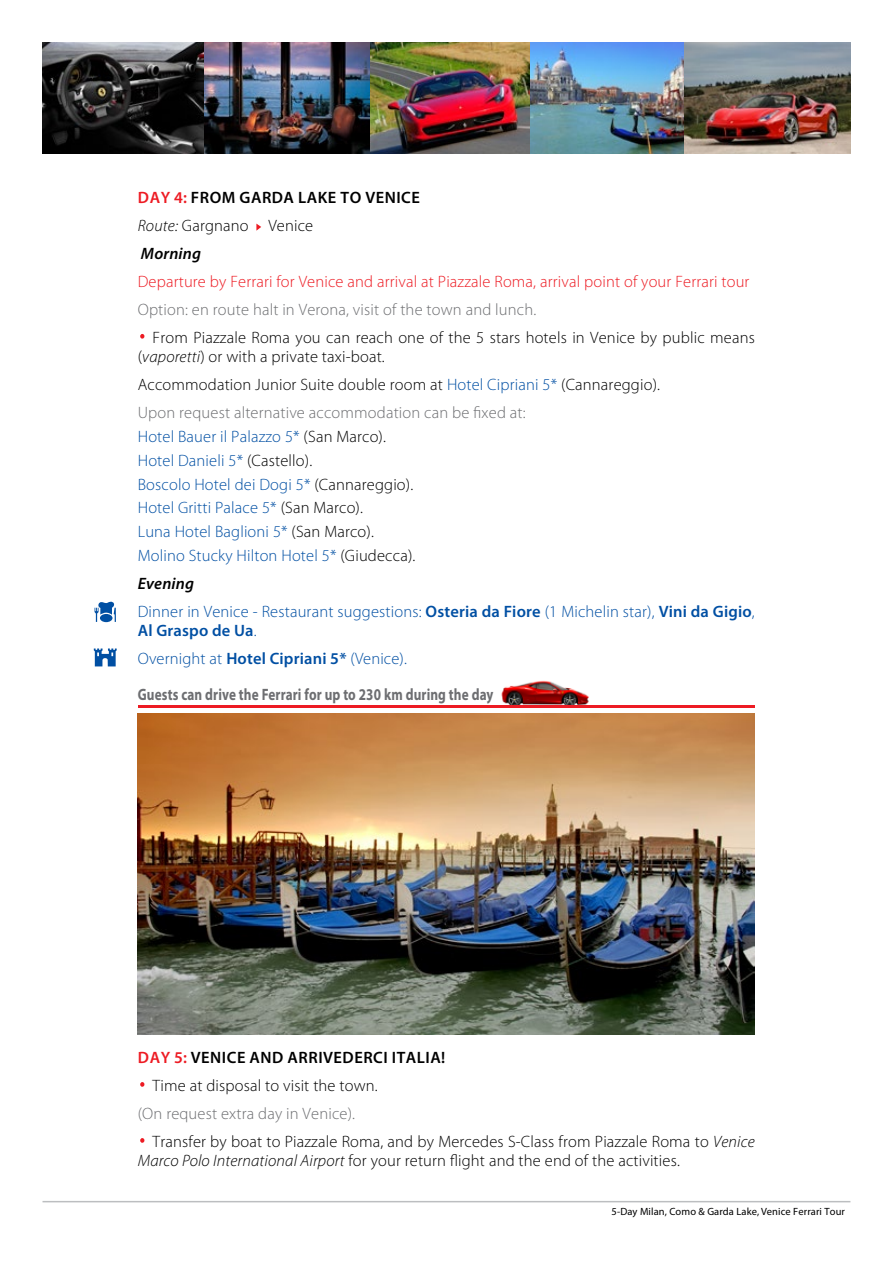
<style>
.page{position:relative;width:893px;height:1263px;background:#fff}
.page>*{position:absolute;margin:0;border:0;box-sizing:border-box;transform-origin:0 0}
.t1{font:300 52.5px "Myriad Pro";color:#ed1b23}
.t2{font:300 16.5px/19.5px "Myriad Pro";letter-spacing:.01em;color:#000}
.t3{font:300 16.5px/23.7px "Myriad Pro";letter-spacing:.01em;color:#004fa3}
.t4{font:600 16.5px/28px "Myriad Pro";letter-spacing:.03em;color:#000}
.t5{font:300 16.5px "Myriad Pro";letter-spacing:.01em;color:#ed1b23}
.t6{font:300 16.5px "Myriad Pro";letter-spacing:.01em;color:#6d6e71}
.t7{font:600 16.5px/28px "Myriad Pro";letter-spacing:.01em;color:#004fa3}
.t8{font:700 16.5px "Myriad Pro";letter-spacing:.01em;color:#6d6e71;scale:.8 1}
.t9{font:10.5px "Myriad Pro";letter-spacing:.01em;color:#000}
.s1{color:#ed1b23}
.s2{font-weight:300;font-style:italic}
.s3{font-weight:300}
.s4{font-style:italic}
.s5{color:#004fa3}
.s6{color:#6d6e71}
.s7{color:#000}
.s8{font-weight:600;font-style:italic;color:#000}
.s9{font-weight:600}
</style>
<div class="page">
<hr style="left:43px;top:1201px;width:807px;height:1px;background:#bcbec0">
<svg style="left:256px;top:224px;width:5px;height:7px"></svg>
<img style="left:529px;top:43px;width:156px;height:110px">
<img style="left:43px;top:43px;width:161px;height:110px">
<img style="left:370px;top:43px;width:159px;height:110px">
<img style="left:204px;top:43px;width:166px;height:110px">
<img style="left:685px;top:43px;width:165px;height:110px">
<svg style="left:94px;top:648px;width:23px;height:18px"></svg>
<svg style="left:95px;top:602px;width:21px;height:20px"></svg>
<img style="left:138px;top:714px;width:617px;height:320px">
<img style="left:500px;top:680px;width:90px;height:26px">
<hr style="left:138px;top:706px;width:616px;height:2px;background:#ed1b23">
<p class="t4" style="left:138px;top:183px;width:284px"><span class="s1">DAY 4:</span> FROM GARDA LAKE TO VENICE<br><span class="s2">Route:</span> <span class="s3">Gargnano Venice<br></span><span class="s4">Morning</span></p>
<p class="t5" style="left:138px;top:272px;width:613px">Departure by Ferrari for Venice and arrival at Piazzale Roma, arrival point of your Ferrari tour</p>
<p class="t6" style="left:138px;top:300px;width:400px">Option: en route halt in Verona, visit of the town and lunch.</p>
<h1 class="t1" style="left:138px;top:304px;width:11px">·</h1>
<p class="t2" style="left:138px;top:328px;width:619px;text-indent:15px">From Piazzale Roma you can reach one of the 5 stars hotels in Venice by public means (<span class="s4">vaporetti</span>) or with a private taxi-boat.</p>
<p class="t2" style="left:138px;top:371px;width:524px;line-height:28px">Accommodation Junior Suite double room at <span class="s5">Hotel Cipriani 5*</span> (Cannareggio).<br><span class="s6">Upon request alternative accommodation can be fixed at:</span></p>
<p class="t3" style="left:138px;top:425px;width:279px">Hotel Bauer il Palazzo 5* <span class="s7">(San Marco).<br></span>Hotel Danieli 5* <span class="s7">(Castello).<br></span>Boscolo Hotel dei Dogi 5* <span class="s7">(Cannareggio).<br></span>Hotel Gritti Palace 5* <span class="s7">(San Marco).<br></span>Luna Hotel Baglioni 5* <span class="s7">(San Marco).<br></span>Molino Stucky Hilton Hotel 5* <span class="s7">(Giudecca).</span></p>
<p class="t3" style="left:138px;top:569px;width:618px;line-height:28px"><span class="s8">Evening<br></span>Dinner in Venice - Restaurant suggestions: <span class="s9">Osteria da Fiore</span> (1 Michelin star), <span class="s9">Vini da Gigio</span>,</p>
<p class="t7" style="left:138px;top:617px;width:271px">Al Graspo de Ua<span class="s3">.<br>Overnight at</span> Hotel Cipriani 5* <span class="s3">(Venice).</span></p>
<p class="t8" style="left:138px;top:685px;width:446px">Guests can drive the Ferrari for up to 230 km during the day</p>
<p class="t4" style="left:138px;top:1043px;width:309px"><span class="s1">DAY 5:</span> VENICE AND ARRIVEDERCI ITALIA!</p>
<h1 class="t1" style="left:138px;top:1052px;width:11px">·</h1>
<p class="t2" style="left:153px;top:1076px;width:227px">Time at disposal to visit the town.</p>
<p class="t6" style="left:138px;top:1104px;width:219px">(On request extra day in Venice).</p>
<h1 class="t1" style="left:138px;top:1108px;width:11px">·</h1>
<p class="t2" style="left:138px;top:1132px;width:619px;text-indent:15px">Transfer by boat to Piazzale Roma, and by Mercedes S-Class from Piazzale Roma to <span class="s4">Venice<br>Marco Polo International Airport</span> for your return flight and the end of the activities.</p>
<p class="t9" style="left:612px;top:1205px;width:235px">5-Day Milan, Como &amp; Garda Lake, Venice Ferrari Tour</p>
</div>
